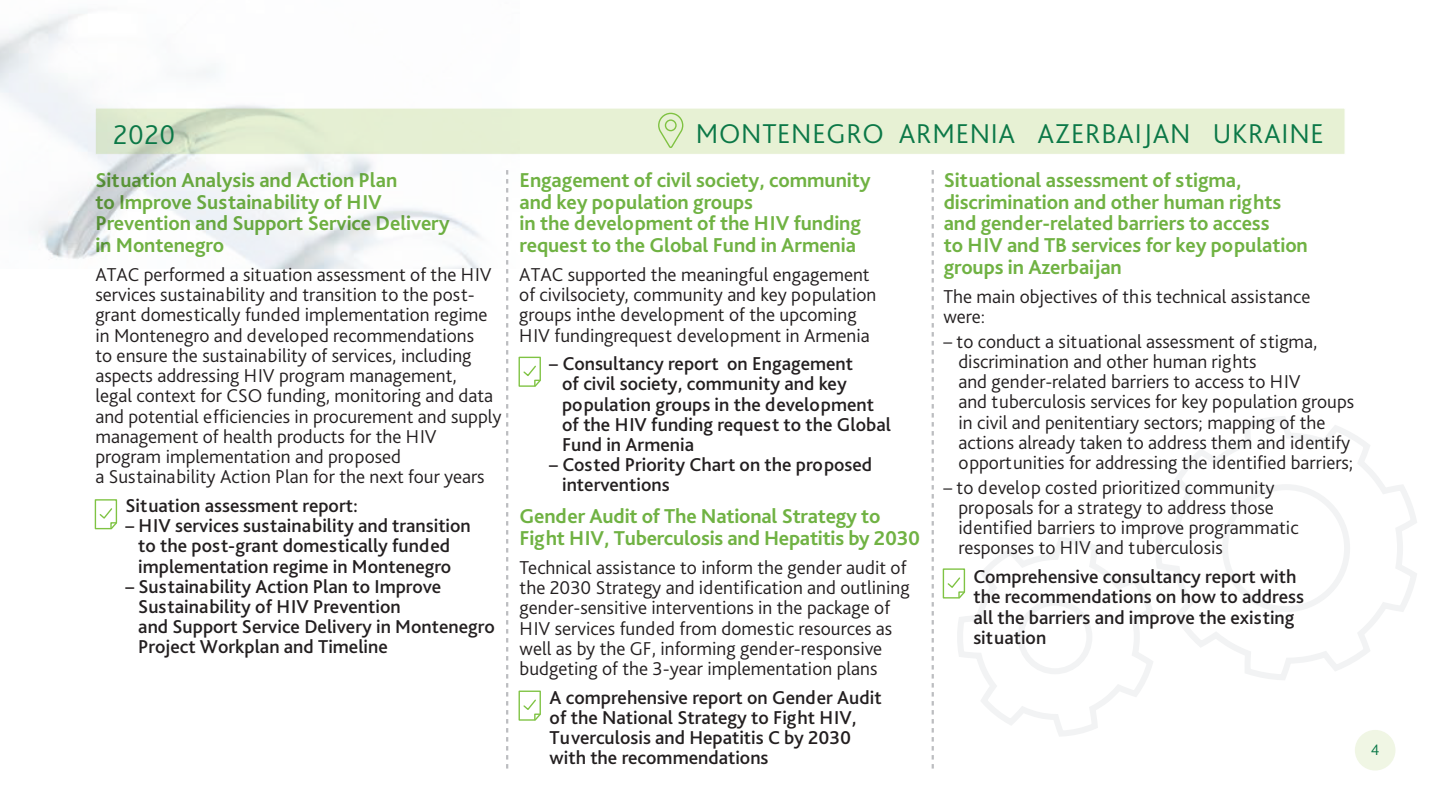
<style>
.page{position:relative;width:1440px;height:810px;background:#fff}
.page>*{position:absolute;margin:0;border:0;box-sizing:border-box;transform-origin:0 0}
.t1{font:300 28.5px "Bliss Pro";letter-spacing:.025em;color:#0b7847}
.t2{font:700 21px/21.8px "Bliss Pro";letter-spacing:-.005em;color:#70b243}
.t3{font:300 19.5px/20.2px "Bliss Pro";color:#231f20}
.t4{font:500 19.5px/20.2px "Bliss Pro";color:#231f20}
.t5{font:300 15.75px "Bliss Pro";color:#0a7848}
</style>
<div class="page">
<img style="left:0;top:11px;width:509px;height:258px">
<div style="left:95px;top:108px;width:1250px;height:46px;background:#e7f1d4;border:1px solid #fff"></div>
<svg style="left:658px;top:112px;width:26px;height:36px"></svg>
<div style="left:665px;top:119px;width:12px;height:12px;border:1px solid #7fc241;border-radius:50%"></div>
<svg style="left:1156px;top:416px;width:261px;height:264px"></svg>
<div style="left:1222px;top:484px;width:128px;height:128px;border:6px solid #f2f3f4;border-radius:50%"></div>
<svg style="left:506px;top:170px;width:2px;height:599px"></svg>
<svg style="left:932px;top:170px;width:2px;height:599px"></svg>
<div style="left:1355px;top:730px;width:40px;height:41px;background:#f0f6e4;border-radius:50%"></div>
<svg style="left:94px;top:499px;width:24px;height:31px"></svg>
<svg style="left:518px;top:356px;width:23px;height:31px"></svg>
<svg style="left:518px;top:690px;width:23px;height:31px"></svg>
<svg style="left:942px;top:534px;width:215px;height:202px"></svg>
<h1 class="t1" style="left:113px;top:117px;width:64px">2020</h1>
<h1 class="t1" style="left:696px;top:116px;width:629px">MONTENEGRO ARMENIA AZERBAIJAN UKRAINE</h1>
<p class="t2" style="left:95px;top:169px;width:356px">Situation Analysis and Action Plan<br>to Improve Sustainability of HIV<br>Prevention and Support Service Delivery in Montenegro</p>
<p class="t2" style="left:944px;top:169px;width:366px">Situational assessment of stigma, discrimination and other human rights and gender-related barriers to access<br>to HIV and TB services for key population groups in Azerbaijan</p>
<p class="t2" style="left:520px;top:169px;width:353px">Engagement of civil society, community and key population groups<br>in the development of the HIV funding request to the Global Fund in Armenia</p>
<p class="t3" style="left:95px;top:264px;width:408px">ATAC performed a situation assessment of the HIV services sustainability and transition to the post&shy;grant domestically funded implementation regime in Montenegro and developed recommendations<br>to ensure the sustainability of services, including aspects addressing HIV program management,<br>legal context for CSO funding, monitoring and data and potential efficiencies in procurement and supply management of health products for the HIV program implementation and proposed<br>a Sustainability Action Plan for the next four years</p>
<p class="t3" style="left:519px;top:264px;width:359px">ATAC supported the meaningful engagement of civilsociety, community and key population groups inthe development of the upcoming HIV fundingrequest development in Armenia</p>
<p class="t3" style="left:943px;top:286px;width:368px">The main objectives of this technical assistance were:</p>
<p class="t3" style="left:958px;top:330px;width:397px;text-indent:-15px">– to conduct a situational assessment of stigma, discrimination and other human rights<br>and gender-related barriers to access to HIV<br>and tuberculosis services for key population groups in civil and penitentiary sectors; mapping of the actions already taken to address them and identify opportunities for addressing the identified barriers;</p>
<p class="t3" style="left:958px;top:477px;width:342px;text-indent:-15px">– to develop costed prioritized community proposals for a strategy to address those identified barriers to improve programmatic responses to HIV and tuberculosis</p>
<p class="t4" style="left:562px;top:353px;width:330px;text-indent:-13px">– Сonsultancy report on Engagement<br>of civil society, community and key population groups in the development of the HIV funding request to the Global<br>Fund in Armenia</p>
<p class="t4" style="left:562px;top:454px;width:312px;text-indent:-13px">– Costed Priority Chart on the proposed interventions</p>
<p class="t4" style="left:125px;top:495px;width:234px">Situation assessment report:</p>
<p class="t4" style="left:125px;top:515px;width:347px;text-align:center">– HIV services sustainability and transition to the post-grant domestically funded implementation regime in Montenegro</p>
<p class="t4" style="left:138px;top:576px;width:358px;text-indent:-13px">– Sustainability Action Plan to Improve Sustainability of HIV Prevention<br>and Support Service Delivery in Montenegro Project Workplan and Timeline</p>
<p class="t2" style="left:520px;top:505px;width:402px">Gender Audit of The National Strategy to<br>Fight HIV, Tuberculosis and Hepatitis by 2030</p>
<p class="t3" style="left:520px;top:557px;width:391px">Technical assistance to inform the gender audit of the 2030 Strategy and identification and outlining gender-sensitive interventions in the package of HIV services funded from domestic resources as well as by the GF, informing gender-responsive budgeting of the 3-year implementation plans</p>
<p class="t4" style="left:973px;top:566px;width:332px">Comprehensive consultancy report with the recommendations on how to address all the barriers and improve the existing situation</p>
<p class="t4" style="left:550px;top:687px;width:334px">A comprehensive report on Gender Audit of the National Strategy to Fight HIV, Tuverculosis and Hepatitis C by 2030 with the recommendations</p>
<p class="t5" style="left:1371px;top:740px;width:10px">4</p>
</div>
